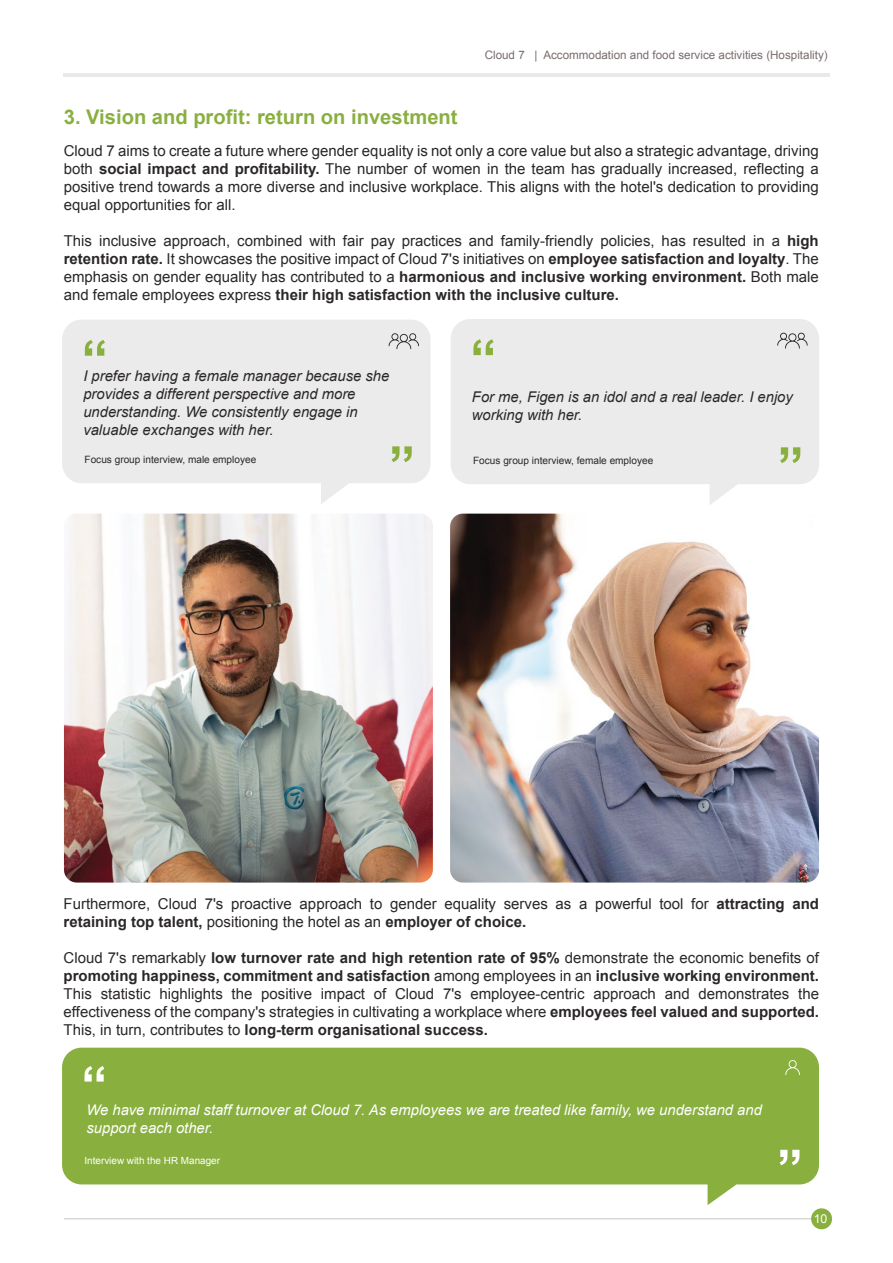
<style>
.page{position:relative;width:893px;height:1263px;background:#fff}
.page>*{position:absolute;margin:0;border:0;box-sizing:border-box;transform-origin:0 0}
.t1{font:700 20.1px "Arial";color:#89b03f}
.t2{font:15px/18px "Arial";color:#2b2728;text-align:justify}
.t3{font:italic 14.85px/18px "Arial";color:#2b2728}
.t4{font:italic 14.7px/17.9px "Arial";color:#fff}
.t5{font:12.3px "Arial";color:#fff}
.t6{font:11.7px "Arial";color:#776e6c}
.t7{font:10.05px "Arial";color:#2b2728}
.t8{font:9.9px "Arial";color:#fff}
.s1{font-weight:700}
</style>
<div class="page">
<hr style="left:63px;top:73px;width:767px;height:4px;background:#e9e9e9">
<hr style="left:64px;top:1218px;width:765px;height:1px;background:#c6c5c4">
<div style="left:811px;top:1208px;width:21px;height:21px;background:#89b03f;border-radius:10px"></div>
<svg style="left:62px;top:320px;width:369px;height:184px;background:#ededed"></svg>
<svg style="left:85px;top:340px;width:20px;height:16px"></svg>
<svg style="left:392px;top:446px;width:20px;height:16px"></svg>
<svg style="left:389px;top:333px;width:30px;height:16px"></svg>
<svg style="left:451px;top:319px;width:368px;height:186px;background:#ededed"></svg>
<svg style="left:473px;top:339px;width:21px;height:16px"></svg>
<svg style="left:780px;top:447px;width:20px;height:16px"></svg>
<svg style="left:777px;top:332px;width:31px;height:17px"></svg>
<svg style="left:62px;top:1048px;width:757px;height:157px;background:#98ba58"></svg>
<svg style="left:85px;top:1066px;width:19px;height:15px"></svg>
<svg style="left:780px;top:1150px;width:19px;height:15px"></svg>
<svg style="left:785px;top:1060px;width:15px;height:15px"></svg>
<img style="left:450px;top:514px;width:369px;height:368px">
<img style="left:64px;top:514px;width:369px;height:368px">
<h1 class="t1" style="left:64px;top:104px;width:395px">3. Vision and profit: return on investment</h1>
<p class="t6" style="left:485px;top:48px;width:344px">Cloud 7 | Accommodation and food service activities (Hospitality)</p>
<p class="t2" style="left:64px;top:142px;width:756px">Cloud 7 aims to create a future where gender equality is not only a core value but also a strategic advantage, driving both <span class="s1">social impact and profitability.</span> The number of women in the team has gradually increased, reflecting a positive trend towards a more diverse and inclusive workplace. This aligns with the hotel's dedication to providing equal opportunities for all.</p>
<p class="t2" style="left:64px;top:232px;width:756px">This inclusive approach, combined with fair pay practices and family-friendly policies, has resulted in a <span class="s1">high retention rate.</span> It showcases the positive impact of Cloud 7's initiatives on <span class="s1">employee satisfaction and loyalty</span>. The emphasis on gender equality has contributed to a <span class="s1">harmonious and inclusive working environment.</span> Both male and female employees express <span class="s1">their high satisfaction with the inclusive culture.</span></p>
<p class="t3" style="left:83px;top:367px;width:307px">I prefer having a female manager because she provides a different perspective and more understanding. We consistently engage in valuable exchanges with her.</p>
<p class="t7" style="left:85px;top:453px;width:173px">Focus group interview, male employee</p>
<p class="t3" style="left:472px;top:388px;width:322px">For me, Figen is an idol and a real leader. I enjoy working with her.</p>
<p class="t7" style="left:473px;top:454px;width:182px">Focus group interview, female employee</p>
<p class="t2" style="left:64px;top:895px;width:757px">Furthermore, Cloud 7's proactive approach to gender equality serves as a powerful tool for <span class="s1">attracting and retaining top talent,</span> positioning the hotel as an <span class="s1">employer of choice.</span></p>
<p class="t2" style="left:64px;top:949px;width:757px">Cloud 7's remarkably <span class="s1">low turnover rate and high retention rate of 95%</span> demonstrate the economic benefits of <span class="s1">promoting happiness, commitment and satisfaction</span> among employees in an <span class="s1">inclusive working environment.<br></span>This statistic highlights the positive impact of Cloud 7's employee-centric approach and demonstrates the effectiveness of the company's strategies in cultivating a workplace where <span class="s1">employees feel valued and supported.<br></span>This, in turn, contributes to <span class="s1">long-term organisational success.</span></p>
<p class="t4" style="left:87px;top:1101px;width:677px">We have minimal staff turnover at Cloud 7. As employees we are treated like family, we understand and support each other.</p>
<p class="t8" style="left:85px;top:1153px;width:137px">Interview with the HR Manager</p>
<p class="t5" style="left:814px;top:1211px;width:15px">10</p>
</div>
